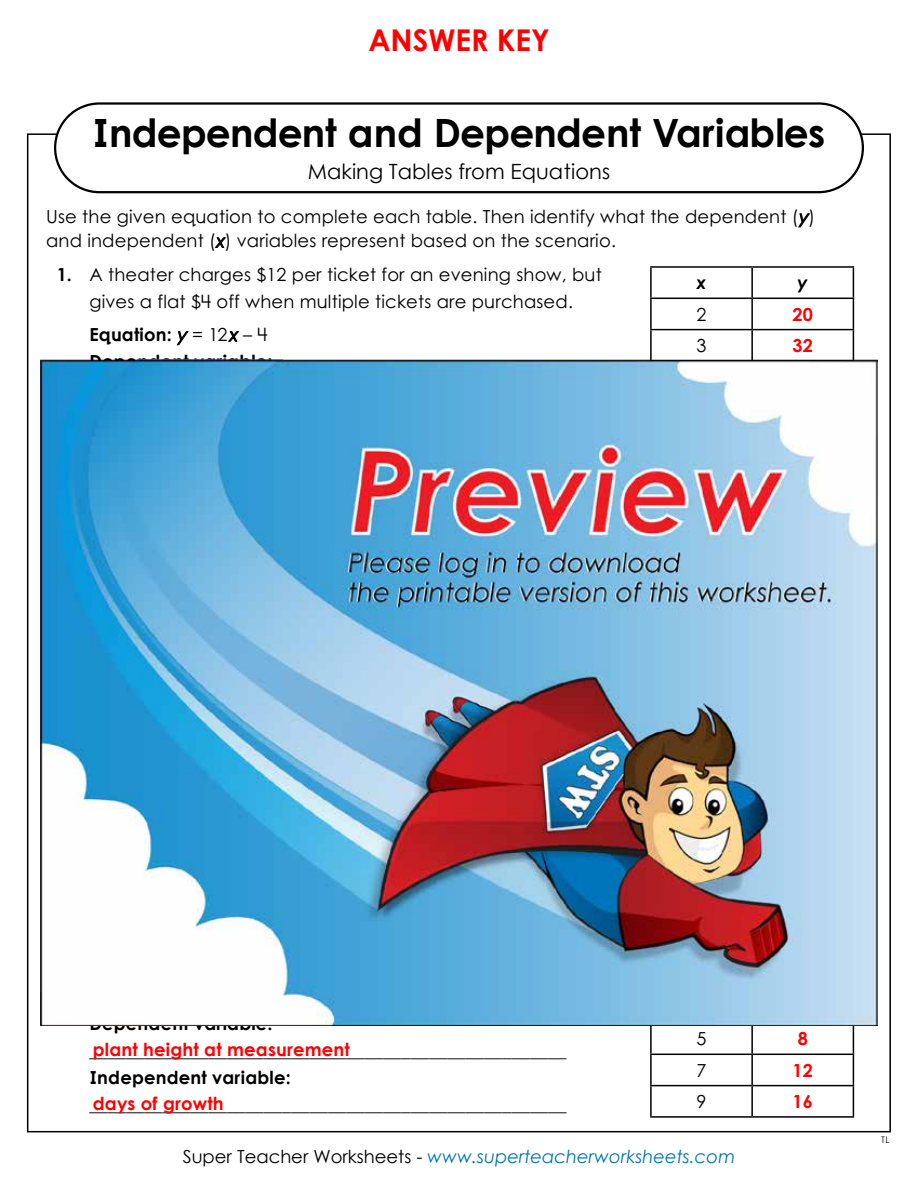
<style>
.page{position:relative;width:918px;height:1188px;background:#fff}
.page>*{position:absolute;margin:0;border:0;box-sizing:border-box;transform-origin:0 0}
.t1{font:700 39px "Century STW4";letter-spacing:-.02em;color:#000}
.t2{font:700 30px "Century STW4";color:#f00}
.t3{font:21px "Century Gothic 2";color:#000}
.t4{font:18px/24px "Century STW4";letter-spacing:.01em;color:#000}
.t5{font:700 18px/27px "Century STW4";letter-spacing:.01em;color:#000}
.t6{font:italic 18px "Century Gothic 2";color:#0075af}
.t7{font:700 18px "Century STW4";letter-spacing:.01em;color:#f00}
.t8{font:italic 700 18px "Century STW4";color:#000}
.t9{font:9px "Century Gothic 2";color:#000}
.s1{font-style:italic}
.s2{font-weight:700}
.s3{font-weight:400;font-style:italic}
.s4{font-weight:400}
.s5{font-style:normal;color:#000}
</style>
<div class="page">
<div style="left:54px;top:102px;width:810px;height:91px;border:2px solid #000;border-radius:44px"></div>
<hr style="left:650px;top:266px;width:102px;height:2px;background:#000">
<hr style="left:650px;top:268px;width:2px;height:30px;background:#000">
<hr style="left:752px;top:266px;width:102px;height:2px;background:#000">
<hr style="left:751px;top:268px;width:2px;height:30px;background:#000">
<hr style="left:853px;top:268px;width:1px;height:30px;background:#000">
<hr style="left:650px;top:298px;width:102px;height:1px;background:#000">
<hr style="left:650px;top:299px;width:2px;height:30px;background:#000">
<hr style="left:752px;top:298px;width:102px;height:1px;background:#000">
<hr style="left:751px;top:299px;width:2px;height:30px;background:#000">
<hr style="left:853px;top:299px;width:1px;height:30px;background:#000">
<hr style="left:650px;top:329px;width:102px;height:1px;background:#000">
<hr style="left:650px;top:330px;width:2px;height:30px;background:#000">
<hr style="left:752px;top:329px;width:102px;height:1px;background:#000">
<hr style="left:751px;top:330px;width:2px;height:30px;background:#000">
<hr style="left:853px;top:330px;width:1px;height:30px;background:#000">
<hr style="left:650px;top:1024px;width:2px;height:30px;background:#000">
<hr style="left:751px;top:1024px;width:2px;height:30px;background:#000">
<hr style="left:853px;top:1024px;width:1px;height:30px;background:#000">
<hr style="left:650px;top:1054px;width:102px;height:1px;background:#000">
<hr style="left:650px;top:1055px;width:2px;height:30px;background:#000">
<hr style="left:752px;top:1054px;width:102px;height:1px;background:#000">
<hr style="left:751px;top:1055px;width:2px;height:30px;background:#000">
<hr style="left:853px;top:1055px;width:1px;height:30px;background:#000">
<hr style="left:650px;top:1085px;width:102px;height:1px;background:#000">
<hr style="left:650px;top:1086px;width:2px;height:30px;background:#000">
<hr style="left:752px;top:1085px;width:102px;height:1px;background:#000">
<hr style="left:751px;top:1086px;width:2px;height:30px;background:#000">
<hr style="left:853px;top:1086px;width:1px;height:30px;background:#000">
<hr style="left:650px;top:1116px;width:102px;height:2px;background:#000">
<hr style="left:752px;top:1116px;width:102px;height:2px;background:#000">
<img style="left:41px;top:360px;width:836px;height:666px">
<h2 class="t2" style="left:368px;top:18px;width:183px">ANSWER KEY</h2>
<h1 class="t1" style="left:93px;top:103px;width:734px">Independent and Dependent Variables</h1>
<p class="t3" style="left:308px;top:157px;width:304px">Making Tables from Equations</p>
<p class="t4" style="left:46px;top:205px;width:771px">Use the given equation to complete each table. Then identify what the dependent (<span class="s1">y</span>) and independent (<span class="s1">x</span>) variables represent based on the scenario.</p>
<p class="t4" style="left:57px;top:260px;width:546px;line-height:27px;text-align:center"><span class="s2">1.</span> A theater charges $12 per ticket for an evening show, but gives a flat $4 off when multiple tickets are purchased.</p>
<p class="t5" style="left:89px;top:320px;width:185px">Equation: <span class="s3">y</span> <span class="s4">= 12</span><span class="s3">x</span> <span class="s4">– 4<br></span>Dependent variable:</p>
<p class="t8" style="left:696px;top:269px;width:12px">x</p>
<p class="t8" style="left:798px;top:269px;width:12px">y</p>
<p class="t4" style="left:697px;top:302px;width:11px">2</p>
<p class="t7" style="left:793px;top:301px;width:22px">20</p>
<p class="t4" style="left:697px;top:333px;width:11px">3</p>
<p class="t7" style="left:793px;top:332px;width:22px">32</p>
<p class="t5" style="left:89px;top:1009px;width:185px">Dependent variable:</p>
<p class="t4" style="left:89px;top:1039px;width:479px">____________________________________________________</p>
<p class="t5" style="left:89px;top:1063px;width:203px">Independent variable:</p>
<p class="t4" style="left:89px;top:1093px;width:479px">____________________________________________________</p>
<p class="t7" style="left:93px;top:1036px;width:259px">plant height at measurement</p>
<p class="t7" style="left:93px;top:1090px;width:132px">days of growth</p>
<p class="t4" style="left:697px;top:1027px;width:11px">5</p>
<p class="t7" style="left:798px;top:1025px;width:12px">8</p>
<p class="t4" style="left:697px;top:1058px;width:11px">7</p>
<p class="t7" style="left:793px;top:1057px;width:22px">12</p>
<p class="t4" style="left:697px;top:1089px;width:11px">9</p>
<p class="t7" style="left:793px;top:1088px;width:22px">16</p>
<p class="t6" style="left:183px;top:1143px;width:554px"><span class="s5">Super Teacher Worksheets -</span> www.superteacherworksheets.com</p>
<p class="t9" style="left:881px;top:1133px;width:10px">TL</p>
</div>
